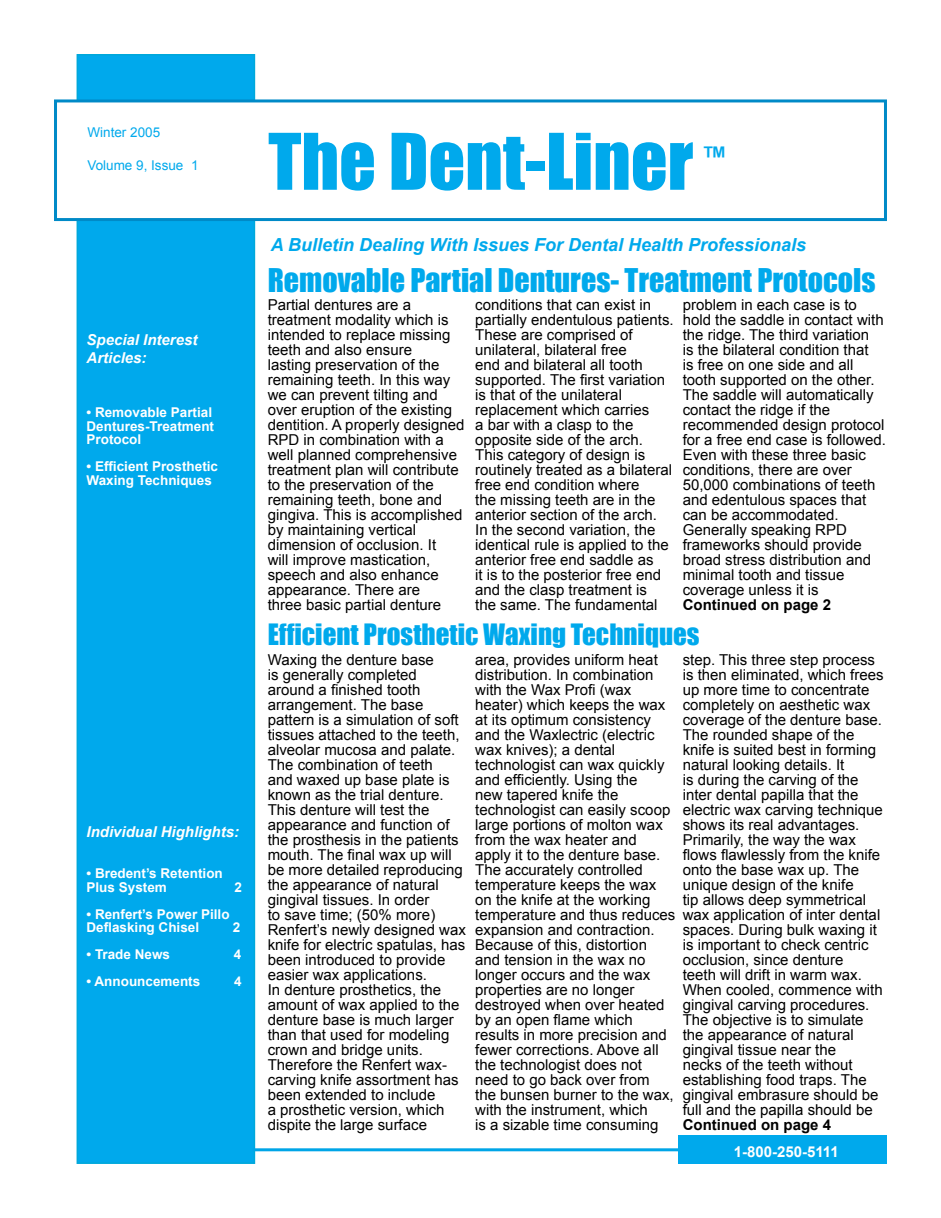
<style>
.page{position:relative;width:941px;height:1218px;background:#fff}
.page>*{position:absolute;margin:0;border:0;box-sizing:border-box;transform-origin:0 0}
.t1{font:72px "Impact";color:#00a9ec}
.t2{font:30px "Impact";color:#00a9ec}
.t3{font:27px "Impact";color:#00a9ec}
.t4{font:italic 700 18px "Arial";color:#00a9ec}
.t5{font:15px/15px "Arial";color:#000}
.t6{font:italic 700 15px/18px "Arial";color:#fff}
.t7{font:700 15px "Arial";color:#000}
.t8{font:700 15px "Arial";color:#fff}
.t9{font:700 13.5px/13.5px "Arial";color:#fff}
.t10{font:13.5px "Arial";color:#00a9ec}
</style>
<div class="page">
<div style="left:77px;top:55px;width:177px;height:1107px;background:#00a9ec"></div>
<div style="left:77px;top:54px;width:178px;height:1109px;border:2px solid #00a8db"></div>
<div style="left:54px;top:99px;width:833px;height:122px;background:#fff;border:3px solid #008ac7"></div>
<hr style="left:252px;top:1147px;width:427px;height:3px;background:#00a5e7">
<div style="left:678px;top:1135px;width:209px;height:28px;background:#00a9ec"></div>
<p class="t10" style="left:87px;top:124px;width:74px">Winter 2005</p>
<p class="t10" style="left:87px;top:156px;width:113px">Volume 9, Issue 1</p>
<p class="t6" style="left:87px;top:331px;width:112px">Special Interest<br>Articles:</p>
<p class="t9" style="left:87px;top:406px;width:129px">• Removable Partial<br>Dentures-Treatment<br>Protocol</p>
<p class="t9" style="left:87px;top:460px;width:133px">• Efficient Prosthetic<br>Waxing Techniques</p>
<p class="t6" style="left:87px;top:823px;width:154px">Individual Highlights:</p>
<p class="t9" style="left:87px;top:866px;width:138px">• Bredent’s Retention<br>Plus System</p>
<p class="t9" style="left:234px;top:880px;width:9px">2</p>
<p class="t9" style="left:87px;top:907px;width:145px">• Renfert’s Power Pillo<br>Deflasking Chisel</p>
<p class="t9" style="left:233px;top:920px;width:9px">2</p>
<p class="t9" style="left:87px;top:947px;width:85px">• Trade News</p>
<p class="t9" style="left:234px;top:947px;width:9px">4</p>
<p class="t9" style="left:87px;top:974px;width:115px">• Announcements</p>
<p class="t9" style="left:234px;top:974px;width:9px">4</p>
<h1 class="t1" style="left:268px;top:106px;width:427px">The Dent-Liner</h1>
<h3 class="t3" style="left:703px;top:137px;width:23px">™</h3>
<p class="t4" style="left:271px;top:233px;width:537px">A Bulletin Dealing With Issues For Dental Health Professionals</p>
<h2 class="t2" style="left:268px;top:256px;width:609px">Removable Partial Dentures- Treatment Protocols</h2>
<p class="t5" style="left:268px;top:297px;width:198px">Partial dentures are a treatment modality which is intended to replace missing teeth and also ensure<br>lasting preservation of the remaining teeth. In this way we can prevent tilting and over eruption of the existing dentition. A properly designed<br>RPD in combination with a well planned comprehensive treatment plan will contribute to the preservation of the remaining teeth, bone and gingiva. This is accomplished by maintaining vertical dimension of occlusion. It<br>will improve mastication, speech and also enhance appearance. There are<br>three basic partial denture</p>
<p class="t5" style="left:475px;top:297px;width:200px">conditions that can exist in partially endentulous patients.<br>These are comprised of unilateral, bilateral free<br>end and bilateral all tooth supported. The first variation is that of the unilateral replacement which carries<br>a bar with a clasp to the opposite side of the arch.<br>This category of design is routinely treated as a bilateral free end condition where<br>the missing teeth are in the anterior section of the arch.<br>In the second variation, the identical rule is applied to the anterior free end saddle as<br>it is to the posterior free end and the clasp treatment is<br>the same. The fundamental</p>
<p class="t5" style="left:683px;top:297px;width:205px">problem in each case is to hold the saddle in contact with the ridge. The third variation<br>is the bilateral condition that<br>is free on one side and all tooth supported on the other.<br>The saddle will automatically contact the ridge if the recommended design protocol for a free end case is followed.<br>Even with these three basic conditions, there are over<br>50,000 combinations of teeth and edentulous spaces that can be accommodated.<br>Generally speaking RPD frameworks should provide broad stress distribution and minimal tooth and tissue coverage unless it is</p>
<p class="t7" style="left:683px;top:595px;width:150px">Continued on page 2</p>
<h3 class="t3" style="left:268px;top:613px;width:433px">Efficient Prosthetic Waxing Techniques</h3>
<p class="t5" style="left:268px;top:652px;width:200px">Waxing the denture base<br>is generally completed around a finished tooth arrangement. The base pattern is a simulation of soft tissues attached to the teeth, alveolar mucosa and palate.<br>The combination of teeth<br>and waxed up base plate is known as the trial denture.<br>This denture will test the appearance and function of the prosthesis in the patients mouth. The final wax up will be more detailed reproducing the appearance of natural gingival tissues. In order<br>to save time; (50% more)<br>Renfert’s newly designed wax knife for electric spatulas, has been introduced to provide easier wax applications.<br>In denture prosthetics, the amount of wax applied to the denture base is much larger than that used for modeling crown and bridge units.<br>Therefore the Renfert wax&shy;carving knife assortment has been extended to include<br>a prosthetic version, which dispite the large surface</p>
<p class="t5" style="left:475px;top:652px;width:202px">area, provides uniform heat distribution. In combination with the Wax Profi (wax heater) which keeps the wax at its optimum consistency and the Waxlectric (electric wax knives); a dental technologist can wax quickly and efficiently. Using the<br>new tapered knife the technologist can easily scoop large portions of molton wax from the wax heater and apply it to the denture base.<br>The accurately controlled temperature keeps the wax on the knife at the working temperature and thus reduces expansion and contraction.<br>Because of this, distortion and tension in the wax no longer occurs and the wax properties are no longer destroyed when over heated by an open flame which results in more precision and fewer corrections. Above all the technologist does not need to go back over from<br>the bunsen burner to the wax, with the instrument, which<br>is a sizable time consuming</p>
<p class="t5" style="left:683px;top:652px;width:202px">step. This three step process is then eliminated, which frees up more time to concentrate completely on aesthetic wax coverage of the denture base.<br>The rounded shape of the knife is suited best in forming natural looking details. It<br>is during the carving of the inter dental papilla that the electric wax carving technique shows its real advantages.<br>Primarily, the way the wax flows flawlessly from the knife onto the base wax up. The unique design of the knife<br>tip allows deep symmetrical wax application of inter dental spaces. During bulk waxing it is important to check centric occlusion, since denture<br>teeth will drift in warm wax.<br>When cooled, commence with gingival carving procedures.<br>The objective is to simulate the appearance of natural gingival tissue near the<br>necks of the teeth without establishing food traps. The gingival embrasure should be full and the papilla should be</p>
<p class="t7" style="left:683px;top:1114px;width:150px">Continued on page 4</p>
<p class="t8" style="left:733px;top:1141px;width:107px">1-800-250-5111</p>
</div>
